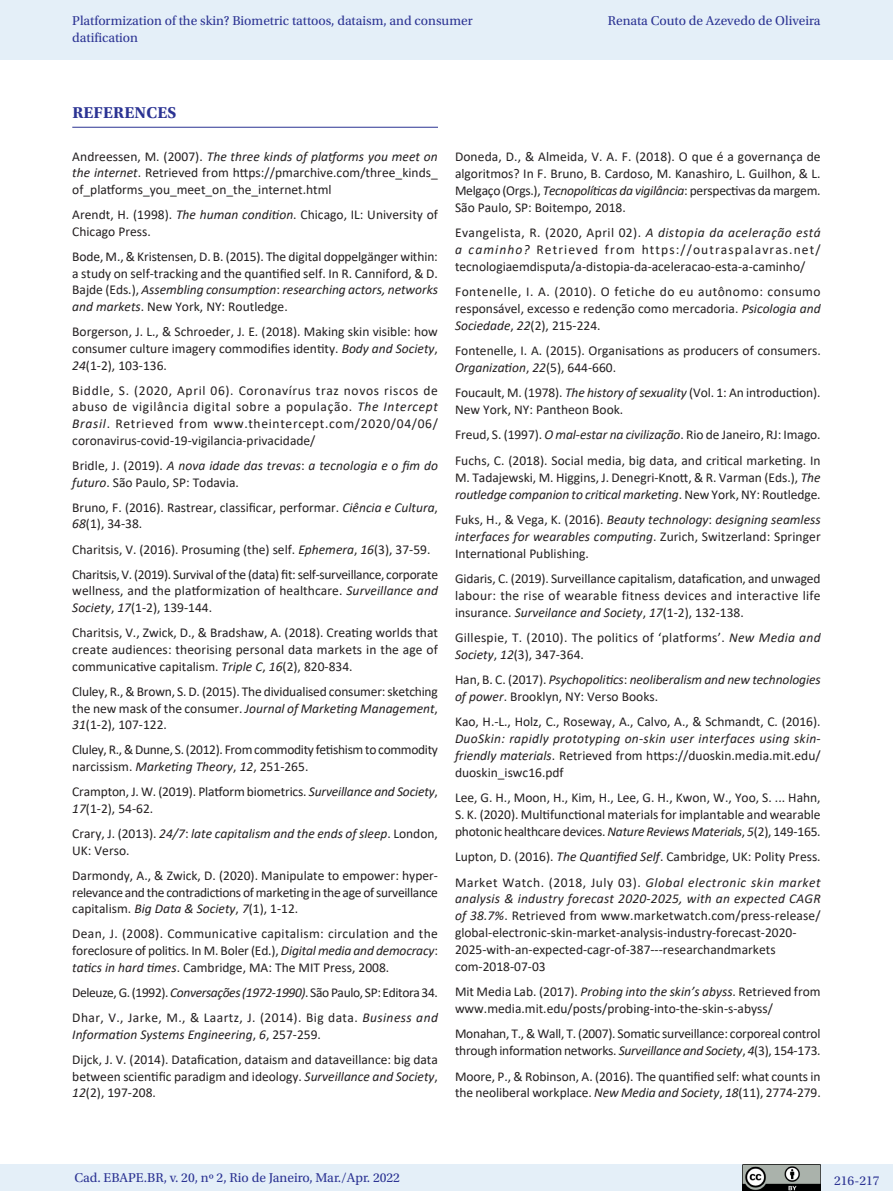
<style>
.page{position:relative;width:893px;height:1191px;background:#fff}
.page>*{position:absolute;margin:0;border:0;box-sizing:border-box;transform-origin:0 0}
._07_1_sub_1{font:700 16.5px "Utopia Std";letter-spacing:.01em;color:#2b3393}
.Referencias{font:13.5px/16.8px "Calibri";color:#231f20;text-align:justify}
.Referencias-2{font:italic 13.5px/16.6px "Calibri";color:#231f20}
.t1{font:13.5px/16.5px "Utopia Std";color:#2b3393}
.Referencias-3{font:13.5px/16.8px "Calibri";letter-spacing:-.02em;color:#231f20}
.Referencias-4{font:13.5px/16.6px "Calibri";letter-spacing:-.025em;color:#231f20}
.Referencias-5{font:13.5px/16.6px "Calibri";letter-spacing:.03em;color:#231f20}
.Referencias-6{font:13.5px/16.8px "Calibri";letter-spacing:.025em;color:#231f20}
.Referencias-7{font:13.5px "Calibri";letter-spacing:-.03em;color:#231f20}
.s1{font-style:italic}
.s2{font-style:normal}
</style>
<div class="page">
<div style="left:0;top:0;width:893px;height:60px;background:#e4eff8"></div>
<div style="left:0;top:1164px;width:893px;height:27px;background:#e4eff8"></div>
<img style="left:743px;top:1164px;width:78px;height:27px">
<hr style="left:72px;top:127px;width:366px;height:1px;background:#2b3393">
<p class="t1" style="left:72px;top:13px;width:402px">Platformization of the skin? Biometric tattoos, dataism, and consumer datification</p>
<p class="t1" style="left:608px;top:13px;width:214px">Renata Couto de Azevedo de Oliveira</p>
<p class="_07_1_sub_1" style="left:72px;top:103px;width:106px">REFERENCES</p>
<p class="Referencias" style="left:72px;top:147px;width:367px">Andreessen, M. (2007). <span class="s1">The three kinds of platforms you meet on the internet</span>. Retrieved from https://pmarchive.com/three_kinds_ of_platforms_you_meet_on_the_internet.html</p>
<p class="Referencias" style="left:72px;top:206px;width:367px">Arendt, H. (1998). <span class="s1">The human condition</span>. Chicago, IL: University of<br>Chicago Press.</p>
<p class="Referencias" style="left:72px;top:248px;width:367px">Bode, M., &amp; Kristensen, D. B. (2015). The digital doppelgänger within: a study on self-tracking and the quantified self. In R. Canniford, &amp; D.<br>Bajde (Eds.), <span class="s1">Assembling consumption</span>: <span class="s1">researching actors, networks and markets</span>. New York, NY: Routledge.</p>
<p class="Referencias" style="left:72px;top:323px;width:367px">Borgerson, J. L., &amp; Schroeder, J. E. (2018). Making skin visible: how consumer culture imagery commodifies identity. <span class="s1">Body and Society</span>, <span class="s1">24</span>(1-2), 103-136.</p>
<p class="Referencias" style="left:72px;top:381px;width:367px">Biddle, S. (2020, April 06). Coronavírus traz novos riscos de abuso de vigilância digital sobre a população. <span class="s1">The Intercept Brasil</span>. Retrieved from www.theintercept.com/2020/04/06/ coronavirus-covid-19-vigilancia-privacidade/</p>
<p class="Referencias-2" style="left:72px;top:456px;width:367px"><span class="s2">Bridle, J. (2019).</span> A nova idade das trevas<span class="s2">:</span> a tecnologia e o fim do futuro<span class="s2">. São Paulo, SP: Todavia.</span></p>
<p class="Referencias" style="left:72px;top:498px;width:367px">Bruno, F. (2016). Rastrear, classificar, performar. <span class="s1">Ciência e Cultura</span>,<br><span class="s1">68</span>(1), 34-38.</p>
<p class="Referencias" style="left:72px;top:540px;width:360px">Charitsis, V. (2016). Prosuming (the) self. <span class="s1">Ephemera</span>, <span class="s1">16</span>(3), 37-59.</p>
<p class="Referencias" style="left:72px;top:565px;width:367px">Charitsis, V. (2019). Survival of the (data) fit: self-surveillance, corporate wellness, and the platformization of healthcare. <span class="s1">Surveillance and Society</span>, <span class="s1">17</span>(1-2), 139-144.</p>
<p class="Referencias" style="left:72px;top:624px;width:367px">Charitsis, V., Zwick, D., &amp; Bradshaw, A. (2018). Creating worlds that create audiences: theorising personal data markets in the age of communicative capitalism. <span class="s1">Triple C</span>, <span class="s1">16</span>(2), 820-834.</p>
<p class="Referencias" style="left:72px;top:682px;width:367px">Cluley, R., &amp; Brown, S. D. (2015). The dividualised consumer: sketching the new mask of the consumer. <span class="s1">Journal of Marketing Management</span>, <span class="s1">31</span>(1-2), 107-122.</p>
<p class="Referencias-4" style="left:72px;top:741px;width:367px">Cluley, R., &amp; Dunne, S. (2012). From commodity fetishism to commodity narcissism. <span class="s1">Marketing Theory</span>, <span class="s1">12</span>, 251-265.</p>
<p class="Referencias" style="left:72px;top:783px;width:367px">Crampton, J. W. (2019). Platform biometrics. <span class="s1">Surveillance and Society</span>,<br><span class="s1">17</span>(1-2), 54-62.</p>
<p class="Referencias-2" style="left:72px;top:824px;width:367px"><span class="s2">Crary, J. (2013).</span> 24/7<span class="s2">:</span> late capitalism and the ends of sleep<span class="s2">. London,<br>UK: Verso.</span></p>
<p class="Referencias" style="left:72px;top:866px;width:367px">Darmondy, A., &amp; Zwick, D. (2020). Manipulate to empower: hyper&shy;relevance and the contradictions of marketing in the age of surveillance capitalism. <span class="s1">Big Data &amp; Society</span>, <span class="s1">7</span>(1), 1-12.</p>
<p class="Referencias" style="left:72px;top:925px;width:367px">Dean, J. (2008). Communicative capitalism: circulation and the foreclosure of politics. In M. Boler (Ed.), <span class="s1">Digital media and democracy</span>: <span class="s1">tatics in hard times</span>. Cambridge, MA: The MIT Press, 2008.</p>
<p class="Referencias-7" style="left:72px;top:983px;width:367px">Deleuze, G. (1992). <span class="s1">Conversações (1972-1990)</span>. São Paulo, SP: Editora 34.</p>
<p class="Referencias-5" style="left:72px;top:1009px;width:367px">Dhar, V., Jarke, M., &amp; Laartz, J. (2014). Big data. <span class="s1">Business and<br>Information Systems Engineering</span>, <span class="s1">6</span>, 257-259.</p>
<p class="Referencias" style="left:72px;top:1051px;width:367px">Dijck, J. V. (2014). Datafication, dataism and dataveillance: big data between scientific paradigm and ideology. <span class="s1">Surveillance and Society</span>, <span class="s1">12</span>(2), 197-208.</p>
<p class="Referencias" style="left:455px;top:148px;width:367px">Doneda, D., &amp; Almeida, V. A. F. (2018). O que é a governança de algoritmos? In F. Bruno, B. Cardoso, M. Kanashiro, L. Guilhon, &amp; L.<br>Melgaço (Orgs.), <span class="s1">Tecnopolíticas da vigilância</span>: perspectivas da margem.<br>São Paulo, SP: Boitempo, 2018.</p>
<p class="Referencias" style="left:455px;top:224px;width:367px">Evangelista, R. (2020, April 02). <span class="s1">A distopia da aceleração está a caminho?</span> Retrieved from https://outraspalavras.net/ tecnologiaemdisputa/a-distopia-da-aceleracao-esta-a-caminho/</p>
<p class="Referencias" style="left:455px;top:283px;width:367px">Fontenelle, I. A. (2010). O fetiche do eu autônomo: consumo responsável, excesso e redenção como mercadoria. <span class="s1">Psicologia and Sociedade</span>, <span class="s1">22</span>(2), 215-224.</p>
<p class="Referencias" style="left:455px;top:342px;width:367px">Fontenelle, I. A. (2015). Organisations as producers of consumers.<br><span class="s1">Organization</span>, <span class="s1">22</span>(5), 644-660.</p>
<p class="Referencias" style="left:455px;top:384px;width:367px">Foucault, M. (1978). <span class="s1">The history of sexuality</span> (Vol. 1: An introduction).<br>New York, NY: Pantheon Book.</p>
<p class="Referencias" style="left:455px;top:426px;width:367px">Freud, S. (1997). <span class="s1">O mal-estar na civilização</span>. Rio de Janeiro, RJ: Imago.</p>
<p class="Referencias" style="left:455px;top:451px;width:367px">Fuchs, C. (2018). Social media, big data, and critical marketing. In M. Tadajewski, M. Higgins, J. Denegri-Knott, &amp; R. Varman (Eds.), <span class="s1">The routledge companion to critical marketing</span>. New York, NY: Routledge.</p>
<p class="Referencias" style="left:455px;top:510px;width:367px">Fuks, H., &amp; Vega, K. (2016). <span class="s1">Beauty technology</span>: <span class="s1">designing seamless interfaces for wearables computing</span>. Zurich, Switzerland: Springer International Publishing.</p>
<p class="Referencias" style="left:455px;top:569px;width:367px">Gidaris, C. (2019). Surveillance capitalism, datafication, and unwaged labour: the rise of wearable fitness devices and interactive life insurance. <span class="s1">Surveilance and Society</span>, <span class="s1">17</span>(1-2), 132-138.</p>
<p class="Referencias-6" style="left:455px;top:628px;width:367px">Gillespie, T. (2010). The politics of ‘platforms’. <span class="s1">New Media and<br>Society</span>, <span class="s1">12</span>(3), 347-364.</p>
<p class="Referencias-2" style="left:455px;top:670px;width:367px"><span class="s2">Han, B. C. (2017).</span> Psychopolitics<span class="s2">:</span> neoliberalism and new technologies of power<span class="s2">. Brooklyn, NY: Verso Books.</span></p>
<p class="Referencias" style="left:455px;top:713px;width:367px">Kao, H.-L., Holz, C., Roseway, A., Calvo, A., &amp; Schmandt, C. (2016).<br><span class="s1">DuoSkin: rapidly prototyping on-skin user interfaces using skin&shy;friendly materials</span>. Retrieved from https://duoskin.media.mit.edu/ duoskin_iswc16.pdf</p>
<p class="Referencias" style="left:455px;top:789px;width:367px">Lee, G. H., Moon, H., Kim, H., Lee, G. H., Kwon, W., Yoo, S. ... Hahn, S. K. (2020). Multifunctional materials for implantable and wearable photonic healthcare devices. <span class="s1">Nature Reviews Materials</span>, <span class="s1">5</span>(2), 149-165.</p>
<p class="Referencias" style="left:455px;top:848px;width:367px">Lupton, D. (2016). <span class="s1">The Quantified Self</span>. Cambridge, UK: Polity Press.</p>
<p class="Referencias" style="left:455px;top:873px;width:367px;text-align:left">Market Watch. (2018, July 03). <span class="s1">Global electronic skin market analysis &amp; industry forecast 2020-2025, with an expected CAGR of 38.7%</span>. Retrieved from www.marketwatch.com/press-release/ global-electronic-skin-market-analysis-industry-forecast-2020- 2025-with-an-expected-cagr-of-387---researchandmarkets com-2018-07-03</p>
<p class="Referencias" style="left:455px;top:983px;width:367px">Mit Media Lab. (2017). <span class="s1">Probing into the skin’s abyss</span>. Retrieved from www.media.mit.edu/posts/probing-into-the-skin-s-abyss/</p>
<p class="Referencias-3" style="left:455px;top:1025px;width:367px">Monahan, T., &amp; Wall, T. (2007). Somatic surveillance: corporeal control through information networks. <span class="s1">Surveillance and Society</span>, <span class="s1">4</span>(3), 154-173.</p>
<p class="Referencias" style="left:455px;top:1067px;width:367px">Moore, P., &amp; Robinson, A. (2016). The quantified self: what counts in the neoliberal workplace. <span class="s1">New Media and Society</span>, <span class="s1">18</span>(11), 2774-279.</p>
<p class="t1" style="left:74px;top:1169px;width:327px">Cad. EBAPE.BR, v. 20, nº 2, Rio de Janeiro, Mar./Apr. 2022</p>
<p class="t1" style="left:834px;top:1172px;width:47px">216-217</p>
</div>
